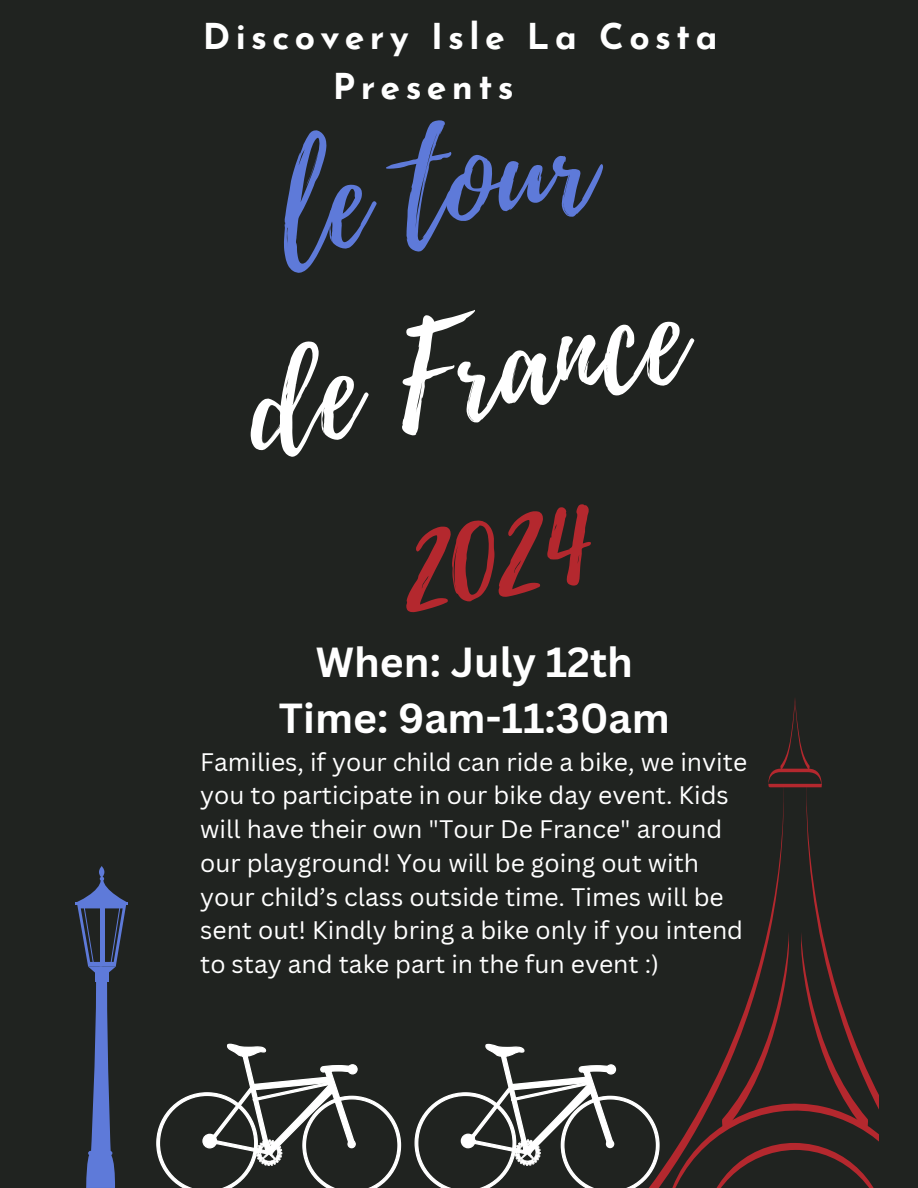
<style>
.page{position:relative;width:918px;height:1188px;background:#202320}
.page>*{position:absolute;margin:0;border:0;box-sizing:border-box;transform-origin:0 0}
.t1{font:134.1px "Playlist Script";color:#fff}
.t2{font:133.8px "Playlist Script";color:#5e7ad9}
.t3{font:122.7px "Playlist Script";color:#b4282e}
.t4{font:700 40.95px "Canva Sans";color:#fff}
.t5{font:700 35.55px/49.8px "Josefin Sans";letter-spacing:.15em;color:#fff}
.t6{font:24.75px/33.8px "Canva Sans";color:#fff}
</style>
<div class="page">
<svg style="left:99px;top:866px;width:5px;height:12px"></svg>
<svg style="left:76px;top:877px;width:52px;height:311px"></svg>
<div style="left:88px;top:1151px;width:24px;height:5px;background:#5e7ad9;border-radius:2px"></div>
<svg style="left:156px;top:1043px;width:246px;height:145px"></svg>
<svg style="left:414px;top:698px;width:465px;height:490px"></svg>
<h1 class="t5" style="left:333px;top:15px;width:386px;text-indent:-130px">Discovery Isle La Costa<br>Presents</h1>
<h2 class="t2" style="left:263px;top:115px;width:320px;rotate:-9deg">le tour</h2>
<h2 class="t1" style="left:233px;top:309px;width:443px;rotate:-9deg">de France</h2>
<h2 class="t3" style="left:389px;top:475px;width:189px;rotate:-9deg">2024</h2>
<p class="t4" style="left:316px;top:633px;width:318px">When: July 12th</p>
<p class="t4" style="left:279px;top:690px;width:392px">Time: 9am-11:30am</p>
<p class="t6" style="left:200px;top:744px;width:548px">Families, if your child can ride a bike, we invite you to participate in our bike day event. Kids will have their own "Tour De France" around our playground! You will be going out with your child’s class outside time. Times will be sent out! Kindly bring a bike only if you intend to stay and take part in the fun event :)</p>
</div>
